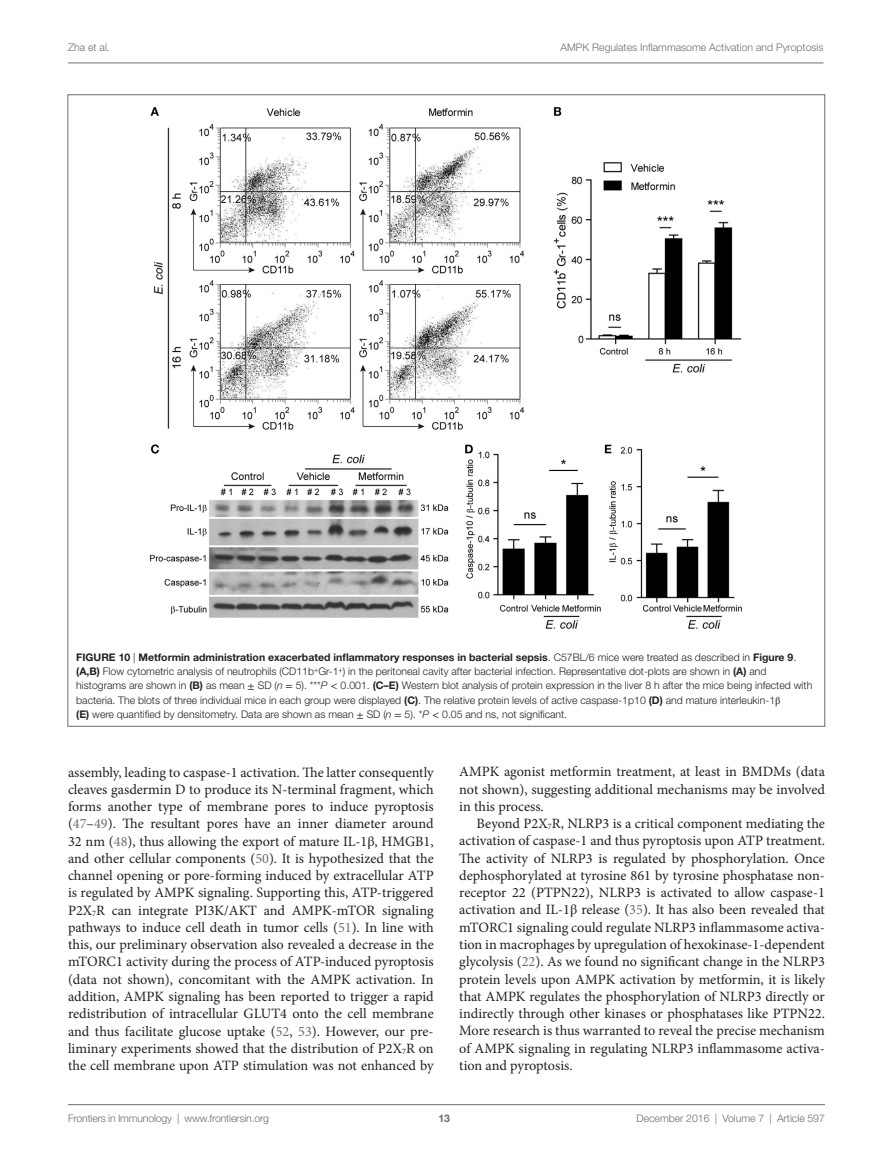
<style>
.page{position:relative;width:893px;height:1170px;background:#fff}
.page>*{position:absolute;margin:0;border:0;box-sizing:border-box;transform-origin:0 0}
.t1{font:14.25px/17.2px "Minion Pro";color:#231f20;text-align:justify}
.t2{font:300 10.5px/14.2px "Helvetica Neue LT Std";color:#231f20}
.t3{font:300 10.5px "Helvetica Neue LT Std";color:#6c6d70}
.t4{font:700 10.5px "Helvetica Neue LT Std";color:#6c6d70}
.s1{font-weight:700}
.s2{font-family:"STIX General";font-weight:400}
.s3{font-style:italic}
.s4{color:#6c6d70}
.s5{font-family:"STIX General"}
</style>
<div class="page">
<img style="left:149px;top:107px;width:593px;height:522px">
<hr style="left:68px;top:1104px;width:757px;height:1px;background:#6c6d70">
<hr style="left:68px;top:63px;width:755px;height:1px;background:#6c6d70">
<p class="t3" style="left:68px;top:41px;width:43px">Zha et al.</p>
<p class="t3" style="left:561px;top:41px;width:264px">AMPK Regulates Inflammasome Activation and Pyroptosis</p>
<p class="t2" style="left:76px;top:649px;width:737px"><span class="s1">FIG URE 10</span> | <span class="s1">Metformin administration exacerbated inflammatory responses in bacterial sepsis</span>. C57BL/6 mice were treated as described in <span class="s1">Figure 9</span>. <span class="s1">(A,B)</span> Flow cytometric analysis of neutrophils (CD11b<sup>+</sup>Gr-1<sup>+</sup>) in the peritoneal cavity after bacterial infection. Representative dot-plots are shown in <span class="s1">(A)</span> and histograms are shown in <span class="s1">(B)</span> as mean <span class="s2">±</span> SD (<span class="s3">n</span> <span class="s2">=</span> 5). ***<span class="s3">P</span> <span class="s2">&lt;</span> 0.001. <span class="s1">(C–E)</span> Western blot analysis of protein expression in the liver 8 h after the mice being infected with bacteria. The blots of three individual mice in each group were displayed <span class="s1">(C)</span>. The relative protein levels of active caspase-1p10 <span class="s1">(D)</span> and mature interleukin-1<span class="s2">β<br></span><span class="s1">(E)</span> were quantified by densitometry. Data are shown as mean <span class="s2">±</span> SD (<span class="s3">n</span> <span class="s2">=</span> 5). *<span class="s3">P</span> <span class="s2">&lt;</span> 0.05 and ns, not significant.</p>
<p class="t1" style="left:68px;top:763px;width:367px">assembly, leading to caspase-1 activation. The latter consequently cleaves gasdermin D to produce its N-terminal fragment, which forms another type of membrane pores to induce pyroptosis (<span class="s4">47</span>–<span class="s4">49</span>). The resultant pores have an inner diameter around 32 nm (<span class="s4">48</span>), thus allowing the export of mature IL-1<span class="s5">β</span>, HMGB1, and other cellular components (<span class="s4">50</span>). It is hypothesized that the channel opening or pore-forming induced by extracellular ATP is regulated by AMPK signaling. Supporting this, ATP-triggered P2X<sub>7</sub>R can integrate PI3K/AKT and AMPK-mTOR signaling pathways to induce cell death in tumor cells (<span class="s4">51</span>). In line with this, our preliminary observation also revealed a decrease in the mTORC1 activity during the process of ATP-induced pyroptosis (data not shown), concomitant with the AMPK activation. In addition, AMPK signaling has been reported to trigger a rapid redistribution of intracellular GLUT4 onto the cell membrane and thus facilitate glucose uptake (<span class="s4">52</span>, <span class="s4">53</span>). However, our pre&shy;liminary experiments showed that the distribution of P2X<sub>7</sub>R on the cell membrane upon ATP stimulation was not enhanced by</p>
<p class="t1" style="left:459px;top:763px;width:367px">AMPK agonist metformin treatment, at least in BMDMs (data not shown), suggesting additional mechanisms may be involved in this process.</p>
<p class="t1" style="left:459px;top:815px;width:367px;text-indent:17px">Beyond P2X<sub>7</sub>R, NLRP3 is a critical component mediating the activation of caspase-1 and thus pyroptosis upon ATP treatment.<br>The activity of NLRP3 is regulated by phosphorylation. Once dephosphorylated at tyrosine 861 by tyrosine phosphatase non&shy;receptor 22 (PTPN22), NLRP3 is activated to allow caspase-1 activation and IL-1<span class="s5">β</span> release (<span class="s4">35</span>). It has also been revealed that mTORC1 signaling could regulate NLRP3 inflammasome activa&shy;tion in macrophages by upregulation of hexokinase-1-dependent glycolysis (<span class="s4">22</span>). As we found no significant change in the NLRP3 protein levels upon AMPK activation by metformin, it is likely that AMPK regulates the phosphorylation of NLRP3 directly or indirectly through other kinases or phosphatases like PTPN22.<br>More research is thus warranted to reveal the precise mechanism of AMPK signaling in regulating NLRP3 inflammasome activa&shy;tion and pyroptosis.</p>
<p class="t3" style="left:68px;top:1111px;width:203px">Frontiers in Immunology | www.frontiersin.org</p>
<p class="t3" style="left:636px;top:1111px;width:190px">December 2016 | Volume 7 | Article 597</p>
<p class="t4" style="left:439px;top:1111px;width:13px">13</p>
</div>
